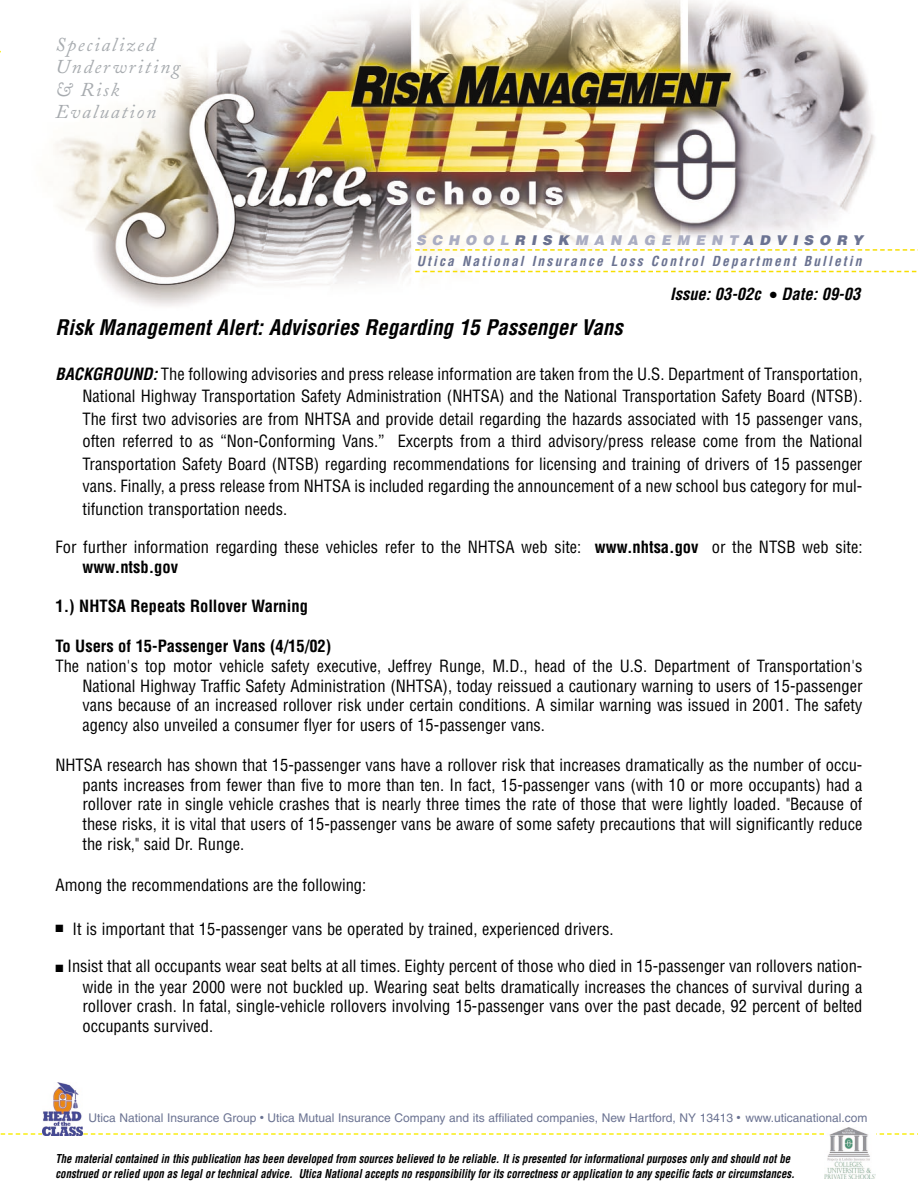
<style>
.page{position:relative;width:918px;height:1188px;background:#fff}
.page>*{position:absolute;margin:0;border:0;box-sizing:border-box;transform-origin:0 0}
.t1{font:italic 700 condensed 21px "Helvetica";color:#000}
.t2{font:italic 19.5px/22.5px "Adobe Caslon";letter-spacing:.09em;color:#a7abaf}
.t3{font:condensed 16.5px/19.8px "Helvetica";color:#000;text-align:justify}
.t4{font:700 condensed 16.5px "Helvetica";color:#000}
.t5{font:italic 700 condensed 16.5px "Helvetica";color:#000}
.t6{font:italic 700 condensed 13.5px/21.6px "Helvetica";letter-spacing:.16em;color:#6b7392}
.t7{font:italic 700 condensed 12px/14.4px "Helvetica";color:#000;scale:.9 1}
.t8{font:12px "Helvetica";color:#6b7392}
.s1{font-weight:900;font-stretch:normal;color:#aaadc2}
.s2{font-weight:900;font-stretch:normal}
.s3{font-weight:700;font-style:italic}
.s4{font-weight:700}
</style>
<div class="page">
<img style="left:54px;top:0;width:863px;height:306px">
<svg style="left:0;top:1133px;width:918px;height:2px"></svg>
<img style="left:825px;top:1128px;width:50px;height:50px">
<img style="left:42px;top:1083px;width:41px;height:52px">
<svg style="left:415px;top:249px;width:503px;height:2px"></svg>
<svg style="left:415px;top:271px;width:502px;height:1px"></svg>
<p class="t2" style="left:56px;top:35px;width:126px">Specialized<br>Underwriting &amp; Risk<br>Evaluation</p>
<p class="t6" style="left:416px;top:230px;width:448px"><span class="s1">SCHOOL</span><span class="s2">RISK</span><span class="s1">MANAGEMENT</span><span class="s2">ADVISORY<br></span>Utica National Insurance Loss Control Department Bulletin</p>
<p class="t5" style="left:670px;top:287px;width:192px">Issue: 03-02c ● Date: 09-03</p>
<p class="t1" style="left:56px;top:319px;width:569px">Risk Management Alert: Advisories Regarding 15 Passenger Vans</p>
<p class="t3" style="left:82px;top:364px;width:782px;line-height:22.5px;text-indent:-27px"><span class="s3">BACKGROUND:</span> The following advisories and press release information are taken from the U.S. Department of Transportation, National Highway Transportation Safety Administration (NHTSA) and the National Transportation Safety Board (NTSB).<br>The first two advisories are from NHTSA and provide detail regarding the hazards associated with 15 passenger vans, often referred to as “Non-Conforming Vans.” Excerpts from a third advisory/press release come from the National Transportation Safety Board (NTSB) regarding recommendations for licensing and training of drivers of 15 passenger vans. Finally, a press release from NHTSA is included regarding the announcement of a new school bus category for mul&shy;tifunction transportation needs.</p>
<p class="t3" style="left:82px;top:538px;width:781px;text-indent:-27px">For further information regarding these vehicles refer to the NHTSA web site: <span class="s4">www.nhtsa.gov</span> or the NTSB web site: <span class="s4">www.ntsb.gov</span></p>
<p class="t4" style="left:55px;top:600px;width:254px">1.) NHTSA Repeats Rollover Warning</p>
<p class="t4" style="left:55px;top:640px;width:277px">To Users of 15-Passenger Vans (4/15/02)</p>
<p class="t3" style="left:82px;top:657px;width:782px;text-indent:-27px">The nation's top motor vehicle safety executive, Jeffrey Runge, M.D., head of the U.S. Department of Transportation's National Highway Traffic Safety Administration (NHTSA), today reissued a cautionary warning to users of 15-passenger vans because of an increased rollover risk under certain conditions. A similar warning was issued in 2001. The safety agency also unveiled a consumer flyer for users of 15-passenger vans.</p>
<p class="t3" style="left:82px;top:756px;width:782px;text-indent:-27px">NHTSA research has shown that 15-passenger vans have a rollover risk that increases dramatically as the number of occu&shy;pants increases from fewer than five to more than ten. In fact, 15-passenger vans (with 10 or more occupants) had a rollover rate in single vehicle crashes that is nearly three times the rate of those that were lightly loaded. "Because of these risks, it is vital that users of 15-passenger vans be aware of some safety precautions that will significantly reduce the risk," said Dr. Runge.</p>
<p class="t3" style="left:55px;top:877px;width:312px">Among the recommendations are the following:</p>
<p class="t3" style="left:56px;top:920px;width:559px">■ It is important that 15-passenger vans be operated by trained, experienced drivers.</p>
<p class="t3" style="left:82px;top:958px;width:781px;text-indent:-27px">■ Insist that all occupants wear seat belts at all times. Eighty percent of those who died in 15-passenger van rollovers nation&shy;wide in the year 2000 were not buckled up. Wearing seat belts dramatically increases the chances of survival during a rollover crash. In fatal, single-vehicle rollovers involving 15-passenger vans over the past decade, 92 percent of belted occupants survived.</p>
<p class="t8" style="left:88px;top:1114px;width:781px">Utica National Insurance Group ● Utica Mutual Insurance Company and its affiliated companies, New Hartford, NY 13413 ● www.uticanational.com</p>
<p class="t7" style="left:56px;top:1153px;width:823px">The material contained in this publication has been developed from sources believed to be reliable. It is presented for informational purposes only and should not be construed or relied upon as legal or technical advice. Utica National accepts no responsibility for its correctness or application to any specific facts or circumstances.</p>
</div>
